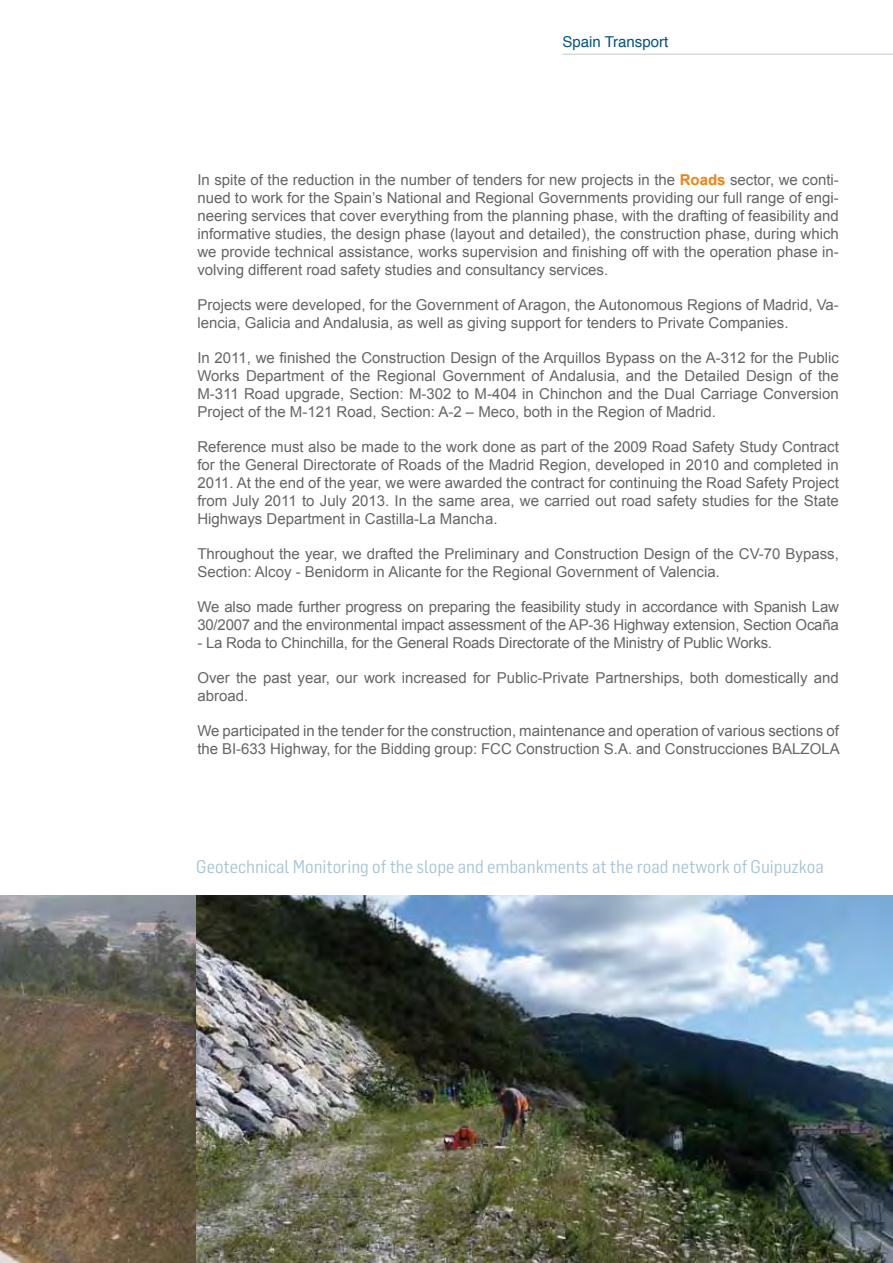
<style>
.page{position:relative;width:893px;height:1263px;background:#fff}
.page>*{position:absolute;margin:0;border:0;box-sizing:border-box;transform-origin:0 0}
.t1{font:18px "Flama Semicondensed";color:#a8c2d6}
.t2{font:15px/18px "Arial";color:#646567}
.t3{font:15px "Helvetica";color:#005380}
.s1{font-weight:700;color:#ef8214}
</style>
<div class="page">
<img style="left:0;top:896px;width:196px;height:367px">
<img style="left:196px;top:896px;width:697px;height:367px">
<hr style="left:562px;top:54px;width:331px;height:1px;background:#c6c7c8">
<p class="t3" style="left:562px;top:31px;width:107px">Spain Transport</p>
<p class="t2" style="left:197px;top:171px;width:643px;text-align:justify">In spite of the reduction in the number of tenders for new projects in the <span class="s1">Roads</span> sector, we conti&shy;nued to work for the Spain’s National and Regional Governments providing our full range of engi&shy;neering services that cover everything from the planning phase, with the drafting of feasibility and informative studies, the design phase (layout and detailed), the construction phase, during which we provide technical assistance, works supervision and finishing off with the operation phase in&shy;volving different road safety studies and consultancy services.</p>
<p class="t2" style="left:197px;top:296px;width:643px">Projects were developed, for the Government of Aragon, the Autonomous Regions of Madrid, Va&shy;lencia, Galicia and Andalusia, as well as giving support for tenders to Private Companies.</p>
<p class="t2" style="left:197px;top:349px;width:643px;text-align:justify">In 2011, we finished the Construction Design of the Arquillos Bypass on the A-312 for the Public Works Department of the Regional Government of Andalusia, and the Detailed Design of the M-311 Road upgrade, Section: M-302 to M-404 in Chinchon and the Dual Carriage Conversion Project of the M-121 Road, Section: A-2 – Meco, both in the Region of Madrid.</p>
<p class="t2" style="left:197px;top:438px;width:643px;text-align:justify">Reference must also be made to the work done as part of the 2009 Road Safety Study Contract for the General Directorate of Roads of the Madrid Region, developed in 2010 and completed in 2011. At the end of the year, we were awarded the contract for continuing the Road Safety Project from July 2011 to July 2013. In the same area, we carried out road safety studies for the State Highways Department in Castilla-La Mancha.</p>
<p class="t2" style="left:197px;top:545px;width:643px">Throughout the year, we drafted the Preliminary and Construction Design of the CV-70 Bypass,<br>Section: Alcoy - Benidorm in Alicante for the Regional Government of Valencia.</p>
<p class="t2" style="left:197px;top:598px;width:643px">We also made further progress on preparing the feasibility study in accordance with Spanish Law<br>30/2007 and the environmental impact assessment of the AP-36 Highway extension, Section Ocaña</p>
<p class="t2" style="left:197px;top:634px;width:576px">- La Roda to Chinchilla, for the General Roads Directorate of the Ministry of Public Works.</p>
<p class="t2" style="left:197px;top:669px;width:643px">Over the past year, our work increased for Public-Private Partnerships, both domestically and abroad.</p>
<p class="t2" style="left:197px;top:722px;width:644px">We participated in the tender for the construction, maintenance and operation of various sections of the BI-633 Highway, for the Bidding group: FCC Construction S.A. and Construcciones BALZOLA</p>
<p class="t1" style="left:196px;top:855px;width:629px">Geotechnical Monitoring of the slope and embankments at the road network of Guipuzkoa</p>
</div>
